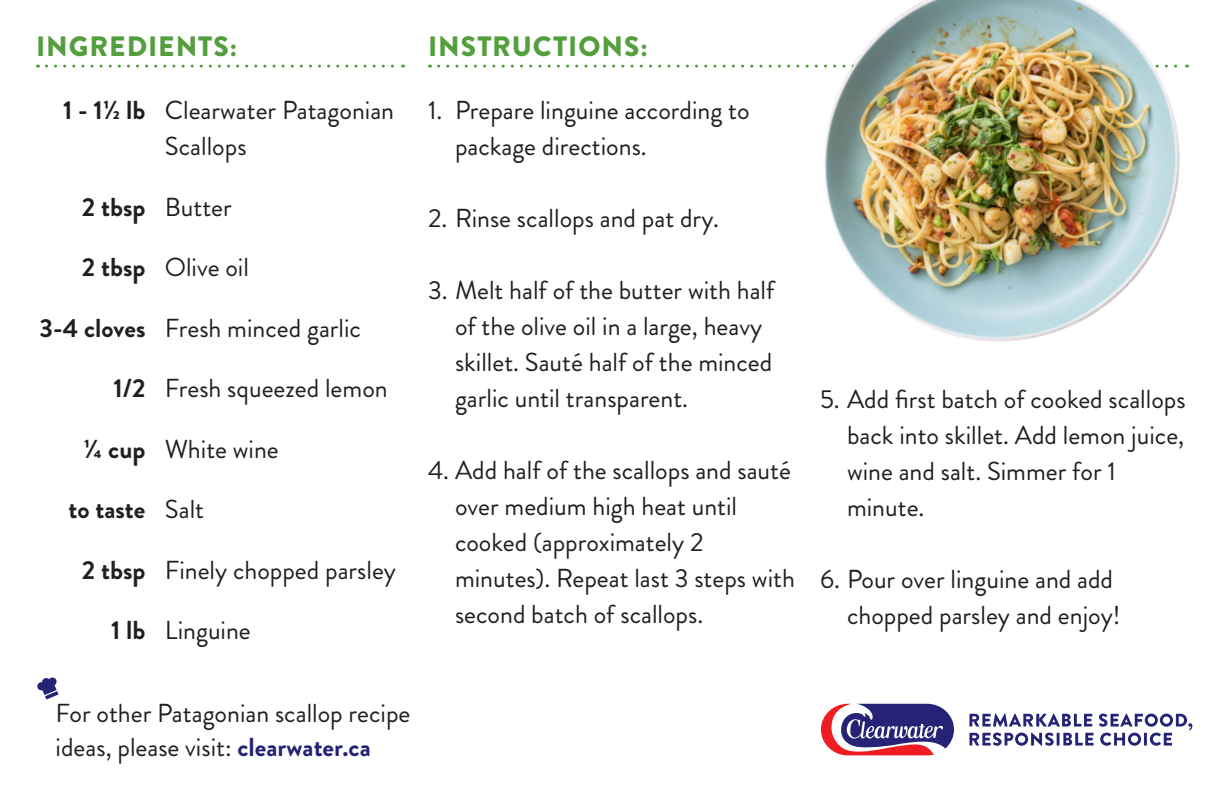
<style>
.page{position:relative;width:1224px;height:792px;background:#fff}
.page>*{position:absolute;margin:0;border:0;box-sizing:border-box;transform-origin:0 0}
.recipe_headers{font:900 28px "Brandon Grotesque";letter-spacing:.035em;color:#539e3d}
.recipe_ingredients{font:26px/36px "Brandon Grotesque";color:#231f20}
.recipe_amts{font:700 26px "Brandon Grotesque";color:#231f20}
.s1{font-weight:700;color:#262275}
</style>
<div class="page">
<svg style="left:37px;top:677px;width:22px;height:23px"></svg>
<svg style="left:46px;top:65px;width:357px;height:3px"></svg>
<svg style="left:439px;top:65px;width:232px;height:3px"></svg>
<img style="left:676px;top:0;width:513px;height:342px">
<svg style="left:820px;top:703px;width:134px;height:53px"></svg>
<svg style="left:969px;top:714px;width:223px;height:32px"></svg>
<p class="recipe_headers" style="left:36px;top:26px;width:203px">INGREDIENTS:</p>
<p class="recipe_headers" style="left:428px;top:26px;width:221px">INSTRUCTIONS:</p>
<p class="recipe_amts" style="left:63px;top:92px;width:84px">1 - 11/2 lb</p>
<p class="recipe_amts" style="left:82px;top:189px;width:65px">2 tbsp</p>
<p class="recipe_amts" style="left:82px;top:249px;width:65px">2 tbsp</p>
<p class="recipe_amts" style="left:40px;top:310px;width:107px">3-4 cloves</p>
<p class="recipe_amts" style="left:114px;top:370px;width:33px">1/2</p>
<p class="recipe_amts" style="left:83px;top:431px;width:63px">1/4 cup</p>
<p class="recipe_amts" style="left:69px;top:491px;width:78px">to taste</p>
<p class="recipe_amts" style="left:82px;top:551px;width:65px">2 tbsp</p>
<p class="recipe_amts" style="left:111px;top:612px;width:36px">1 lb</p>
<p class="recipe_ingredients" style="left:165px;top:93px;width:231px">Clearwater Patagonian<br>Scallops</p>
<p class="recipe_ingredients" style="left:165px;top:189px;width:68px">Butter</p>
<p class="recipe_ingredients" style="left:165px;top:250px;width:85px">Olive oil</p>
<p class="recipe_ingredients" style="left:165px;top:310px;width:198px">Fresh minced garlic</p>
<p class="recipe_ingredients" style="left:165px;top:371px;width:224px">Fresh squeezed lemon</p>
<p class="recipe_ingredients" style="left:165px;top:431px;width:115px">White wine</p>
<p class="recipe_ingredients" style="left:165px;top:492px;width:41px">Salt</p>
<p class="recipe_ingredients" style="left:165px;top:552px;width:233px">Finely chopped parsley</p>
<p class="recipe_ingredients" style="left:165px;top:613px;width:87px">Linguine</p>
<p class="recipe_ingredients" style="left:455px;top:93px;width:296px;text-indent:-27px">1. Prepare linguine according to package directions.</p>
<p class="recipe_ingredients" style="left:428px;top:201px;width:292px">2. Rinse scallops and pat dry.</p>
<p class="recipe_ingredients" style="left:455px;top:273px;width:321px;text-indent:-27px">3. Melt half of the butter with half of the olive oil in a large, heavy skillet. Sauté half of the minced garlic until transparent.</p>
<p class="recipe_ingredients" style="left:455px;top:453px;width:341px;text-indent:-27px">4. Add half of the scallops and sauté over medium high heat until cooked (approximately 2 minutes). Repeat last 3 steps with second batch of scallops.</p>
<p class="recipe_ingredients" style="left:56px;top:696px;width:356px;line-height:34px">For other Patagonian scallop recipe ideas, please visit: <span class="s1">clearwater.ca</span></p>
<p class="recipe_ingredients" style="left:847px;top:382px;width:340px;text-indent:-27px">5. Add first batch of cooked scallops back into skillet. Add lemon juice, wine and salt. Simmer for 1 minute.</p>
<p class="recipe_ingredients" style="left:820px;top:562px;width:302px;text-align:right">6. Pour over linguine and add chopped parsley and enjoy!</p>
</div>
